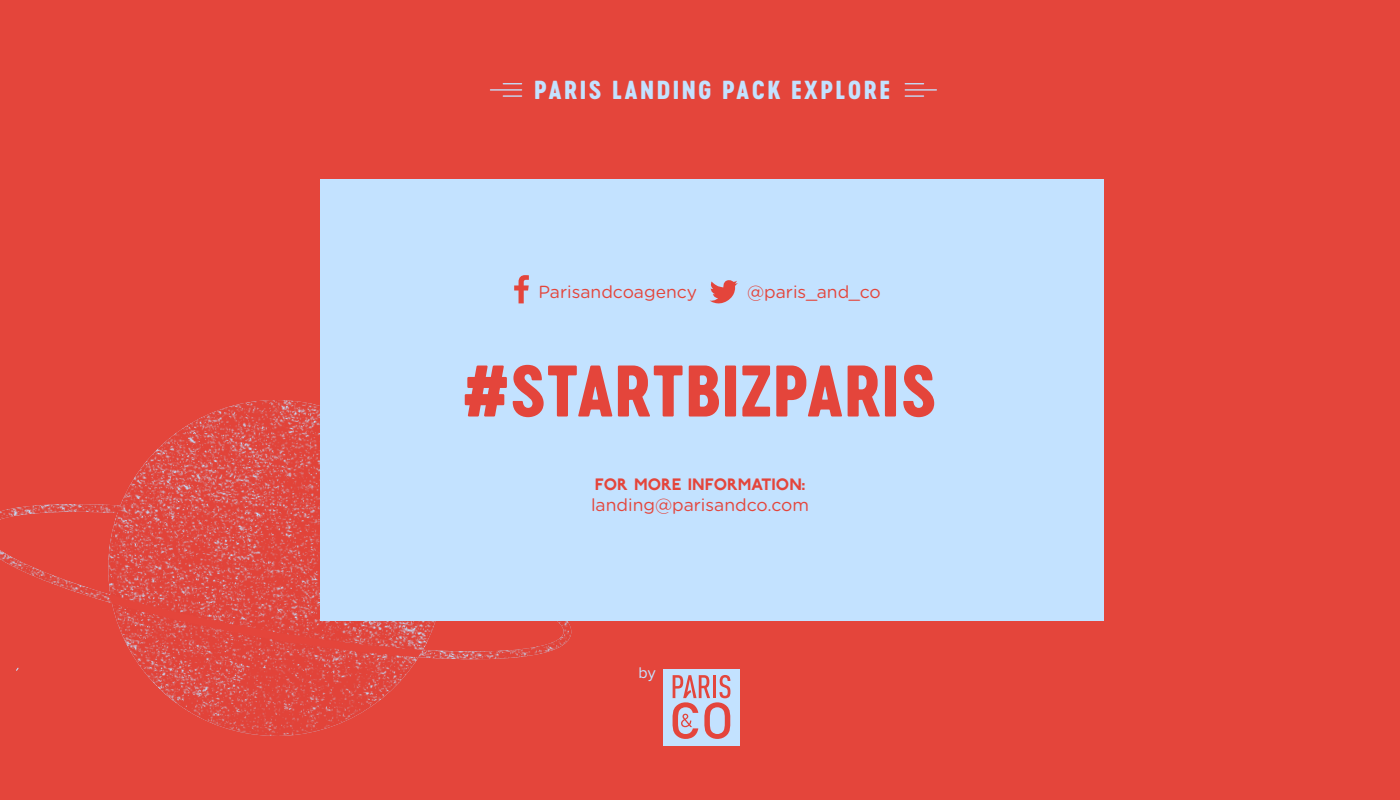
<style>
.page{position:relative;width:1400px;height:800px;background:#e4453b}
.page>*{position:absolute;margin:0;border:0;box-sizing:border-box;transform-origin:0 0}
.t1{font:68px "Cervo Neue Extra Bold Neue";letter-spacing:.01em;color:#e4453b}
.t2{font:24.4px "Cervo Neue Extra Bold Neue";letter-spacing:.1em;color:#c3e2ff}
.t3{font:17.5px "Gotham Rounded";color:#e4453b}
.t4{font:700 17.5px "P22 Johnston Underground";color:#e4453b}
.t5{font:16.1px "Proxima Nova";color:#c3e2ff}
</style>
<div class="page">
<img style="left:0;top:400px;width:572px;height:336px">
<svg style="left:109px;top:595px;width:314px;height:62px"></svg>
<svg style="left:15px;top:667px;width:5px;height:5px"></svg>
<div style="left:320px;top:179px;width:784px;height:442px;background:#c3e2ff"></div>
<svg style="left:514px;top:275px;width:15px;height:28px"></svg>
<svg style="left:710px;top:280px;width:28px;height:24px"></svg>
<svg style="left:905px;top:83px;width:19px;height:1px"></svg>
<hr style="left:905px;top:89px;width:31px;height:2px;background:#c3e2ff">
<svg style="left:905px;top:95px;width:19px;height:2px"></svg>
<svg style="left:503px;top:95px;width:19px;height:2px"></svg>
<hr style="left:490px;top:89px;width:32px;height:2px;background:#c3e2ff">
<svg style="left:503px;top:83px;width:19px;height:1px"></svg>
<div style="left:663px;top:669px;width:77px;height:77px;background:#c3e2ff"></div>
<svg style="left:673px;top:675px;width:57px;height:64px"></svg>
<h2 class="t2" style="left:534px;top:73px;width:357px">PARIS LANDING PACK EXPLORE</h2>
<p class="t3" style="left:538px;top:280px;width:160px">Parisandcoagency</p>
<p class="t3" style="left:747px;top:280px;width:135px">@paris_and_co</p>
<h1 class="t1" style="left:463px;top:343px;width:476px">#STARTBIZPARIS</h1>
<p class="t4" style="left:595px;top:474px;width:212px">FOR MORE INFORMATION:</p>
<p class="t3" style="left:591px;top:493px;width:219px">landing@parisandco.com</p>
<p class="t5" style="left:639px;top:665px;width:19px">by</p>
</div>
